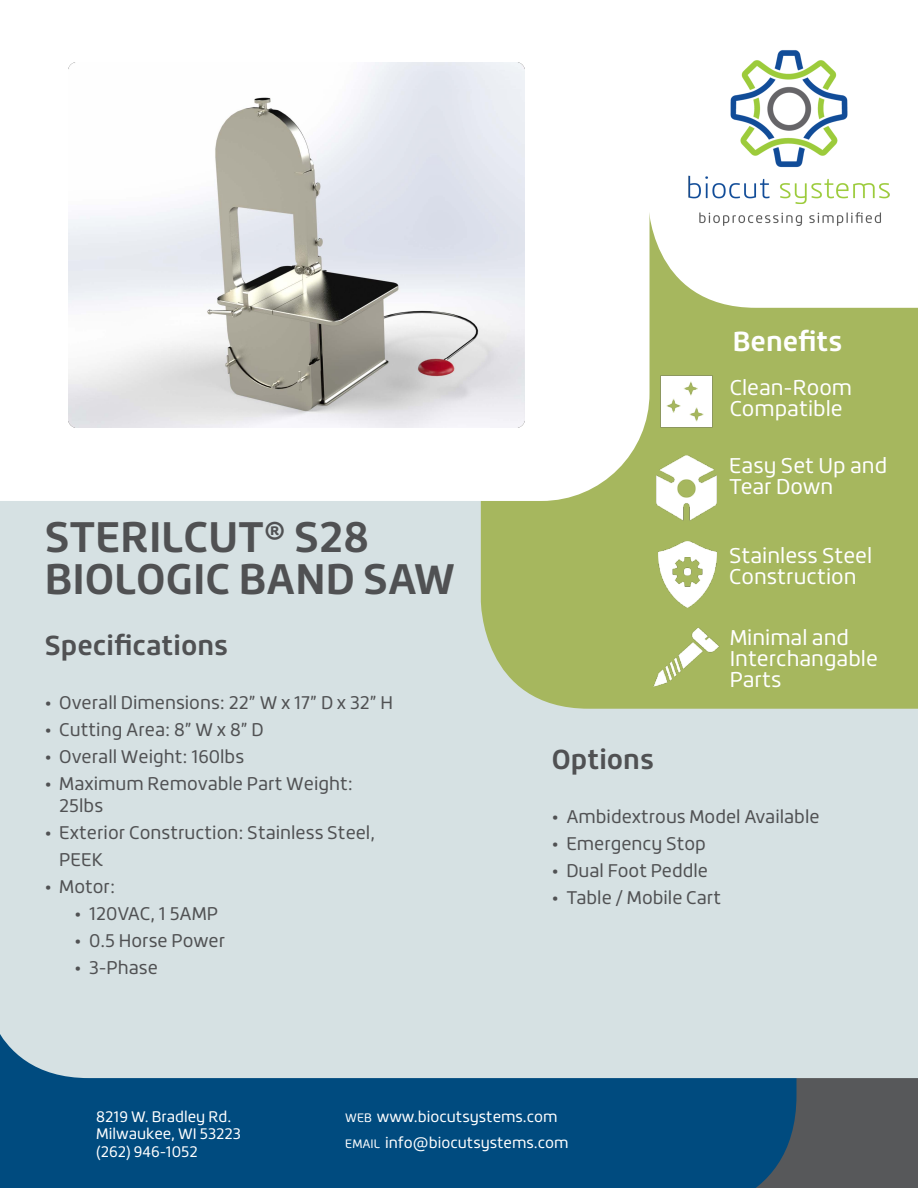
<style>
.page{position:relative;width:918px;height:1188px;background:#fff}
.page>*{position:absolute;margin:0;border:0;box-sizing:border-box;transform-origin:0 0}
.t1{font:700 42px/41.5px "Roihu";color:#505153}
.t2{font:700 27px "Roihu";color:#505153}
.t3{font:700 27px "Roihu";color:#fff}
.t4{font:21px/21px "Roihu";color:#fff}
.t5{font:18px/21.6px "Roihu";color:#505153}
.t6{font:15px/16px "Roihu";color:#fff}
.s1{font-size:12px}
</style>
<div class="page">
<div style="left:648px;top:1053px;width:270px;height:135px;background:#57585a"></div>
<div style="left:0;top:1078px;width:796px;height:110px;background:#004b7f"></div>
<div style="left:0;top:501px;width:918px;height:577px;background:#d6e1e3"></div>
<div style="left:481px;top:308px;width:437px;height:401px;background:#a6b75e"></div>
<svg style="left:650px;top:219px;width:268px;height:89px"></svg>
<svg style="left:73px;top:67px;width:577px;height:434px"></svg>
<img style="left:673px;top:50px;width:233px;height:211px">
<img style="left:652px;top:367px;width:69px;height:68px">
<img style="left:655px;top:542px;width:66px;height:66px">
<img style="left:650px;top:453px;width:72px;height:72px">
<img style="left:650px;top:625px;width:73px;height:64px">
<img style="left:68px;top:62px;width:456px;height:365px">
<h2 class="t3" style="left:733px;top:326px;width:111px">Benefits</h2>
<p class="t4" style="left:730px;top:378px;width:124px">Clean-Room<br>Compatible</p>
<h1 class="t1" style="left:45px;top:517px;width:412px">STERILCUT® S28<br>BIOLOGIC BAND SAW</h1>
<h2 class="t2" style="left:45px;top:630px;width:185px">Specifications</h2>
<p class="t5" style="left:45px;top:692px;width:350px">• Overall Dimensions: 22” W x 17” D x 32” H</p>
<p class="t5" style="left:45px;top:719px;width:221px">• Cutting Area: 8” W x 8” D</p>
<p class="t5" style="left:45px;top:746px;width:201px">• Overall Weight: 160lbs</p>
<p class="t5" style="left:59px;top:773px;width:295px;text-indent:-14px">• Maximum Removable Part Weight:<br>25lbs</p>
<p class="t5" style="left:59px;top:819px;width:317px;line-height:27px;text-indent:-14px">• Exterior Construction: Stainless Steel,<br>PEEK</p>
<p class="t5" style="left:45px;top:876px;width:72px">• Motor:</p>
<p class="t5" style="left:75px;top:903px;width:145px">• 120VAC, 1 5AMP</p>
<p class="t5" style="left:75px;top:930px;width:152px">• 0.5 Horse Power</p>
<p class="t5" style="left:75px;top:957px;width:85px">• 3-Phase</p>
<p class="t4" style="left:729px;top:455px;width:159px">Easy Set Up and<br>Tear Down</p>
<p class="t4" style="left:729px;top:546px;width:144px">Stainless Steel<br>Construction</p>
<p class="t4" style="left:730px;top:627px;width:150px">Minimal and<br>Interchangable<br>Parts</p>
<h2 class="t2" style="left:552px;top:744px;width:104px">Options</h2>
<p class="t5" style="left:552px;top:806px;width:269px">• Ambidextrous Model Available</p>
<p class="t5" style="left:552px;top:833px;width:155px">• Emergency Stop</p>
<p class="t5" style="left:552px;top:860px;width:158px">• Dual Foot Peddle</p>
<p class="t5" style="left:552px;top:887px;width:171px">• Table / Mobile Cart</p>
<p class="t6" style="left:96px;top:1109px;width:146px">8219 W. Bradley Rd.<br>Milwaukee, WI 53223</p>
<p class="t6" style="left:96px;top:1143px;width:103px">(262) 946-1052</p>
<p class="t6" style="left:345px;top:1105px;width:225px;line-height:25.5px"><span class="s1">WEB</span> www.biocutsystems.com<br><span class="s1">EMAIL</span> info@biocutsystems.com</p>
</div>
